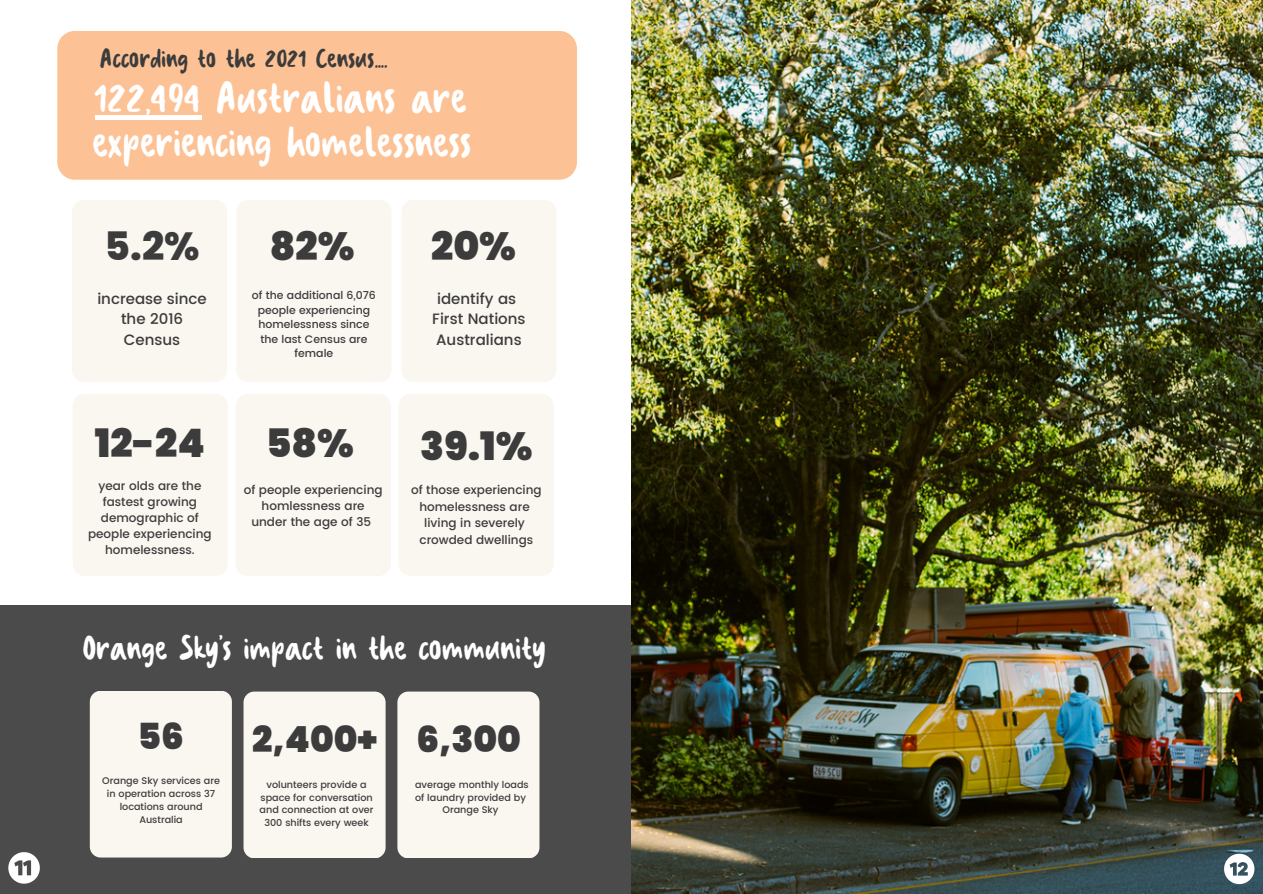
<style>
.page{position:relative;width:1263px;height:894px;background:#fff}
.page>*{position:absolute;margin:0;border:0;box-sizing:border-box;transform-origin:0 0}
.t1{font:44.25px "Sookie";color:#fff}
.t2{font:42.9px "Sookie";color:#fff}
.t3{font:900 39.15px "Poppins";color:#3c3c3c}
.t4{font:800 39.15px "Poppins";color:#3c3c3c}
.t5{font:900 35.85px "Poppins";color:#3c3c3c}
.t6{font:34.2px "Sookie";color:#fff}
.t7{font:26.7px "Sookie";color:#3c3c3c}
.t8{font:500 15px/20.2px "Poppins";color:#3c3c3c;text-align:center}
.t9{font:500 12px/16px "Poppins";color:#3c3c3c;text-align:center}
.t10{font:500 10.95px/14.5px "Poppins";color:#3c3c3c;text-align:center}
.t11{font:500 9.6px/12.9px "Poppins";color:#3c3c3c;text-align:center}
</style>
<div class="page">
<div style="left:72px;top:200px;width:155px;height:182px;background:#faf6f0;border-radius:12px"></div>
<div style="left:236px;top:200px;width:155px;height:182px;background:#faf6f0;border-radius:12px"></div>
<div style="left:401px;top:200px;width:155px;height:182px;background:#faf6f0;border-radius:12px"></div>
<div style="left:236px;top:394px;width:155px;height:181px;background:#faf6f0;border-radius:12px"></div>
<div style="left:73px;top:394px;width:155px;height:181px;background:#faf6f0;border-radius:12px"></div>
<div style="left:399px;top:394px;width:155px;height:181px;background:#faf6f0;border-radius:12px"></div>
<div style="left:57px;top:31px;width:520px;height:148px;background:#fcc194;border-radius:18px"></div>
<hr style="left:95px;top:115px;width:107px;height:4px;background:#fff">
<div style="left:0;top:605px;width:713px;height:288px;background:#4b4b4b"></div>
<div style="left:90px;top:690px;width:142px;height:167px;background:#faf6f0;border-radius:11px"></div>
<div style="left:243px;top:691px;width:143px;height:167px;background:#faf6f0;border-radius:11px"></div>
<div style="left:397px;top:691px;width:142px;height:167px;background:#faf6f0;border-radius:11px"></div>
<img style="left:631px;top:0;width:632px;height:893px">
<svg style="left:8px;top:852px;width:32px;height:31px"></svg>
<svg style="left:1224px;top:853px;width:30px;height:30px"></svg>
<p class="t7" style="left:101px;top:48px;width:288px">According to the 2021 Census .</p>
<p class="t1" style="left:95px;top:80px;width:374px">122,494 Australians are</p>
<p class="t2" style="left:93px;top:126px;width:380px">experiencing homelessness</p>
<p class="t4" style="left:105px;top:219px;width:97px">5.2%</p>
<p class="t8" style="left:97px;top:289px;width:111px">increase since the 2016<br>Census</p>
<p class="t3" style="left:95px;top:416px;width:112px">12-24</p>
<p class="t9" style="left:88px;top:477px;width:125px">year olds are the fastest growing demographic of people experiencing homelessness.</p>
<p class="t3" style="left:270px;top:219px;width:86px">82%</p>
<p class="t10" style="left:252px;top:288px;width:125px">of the additional 6,076 people experiencing homelessness since the last Census are female</p>
<p class="t3" style="left:266px;top:416px;width:90px">58%</p>
<p class="t9" style="left:244px;top:481px;width:140px">of people experiencing homlessness are under the age of 35</p>
<p class="t3" style="left:431px;top:219px;width:86px">20%</p>
<p class="t8" style="left:437px;top:289px;width:80px">identify as</p>
<p class="t8" style="left:432px;top:309px;width:95px;text-align:left">First Nations<br>Australians</p>
<p class="t3" style="left:420px;top:419px;width:114px">39.1%</p>
<p class="t9" style="left:411px;top:481px;width:132px;line-height:16.6px">of those experiencing homelessness are</p>
<p class="t9" style="left:424px;top:515px;width:102px">living in severely</p>
<p class="t9" style="left:419px;top:531px;width:115px">crowded dwellings</p>
<p class="t6" style="left:83px;top:634px;width:466px">Orange Sky's impact in the community</p>
<p class="t5" style="left:137px;top:711px;width:48px">56</p>
<p class="t11" style="left:102px;top:774px;width:119px">Orange Sky services are in operation across 37 locations around<br>Australia</p>
<p class="t5" style="left:252px;top:714px;width:127px">2,400+</p>
<p class="t11" style="left:260px;top:777px;width:115px">volunteers provide a space for conversation and connection at over<br>300 shifts every week</p>
<p class="t5" style="left:416px;top:714px;width:106px">6,300</p>
<p class="t11" style="left:415px;top:777px;width:115px">average monthly loads of laundry provided by<br>Orange Sky</p>
</div>
